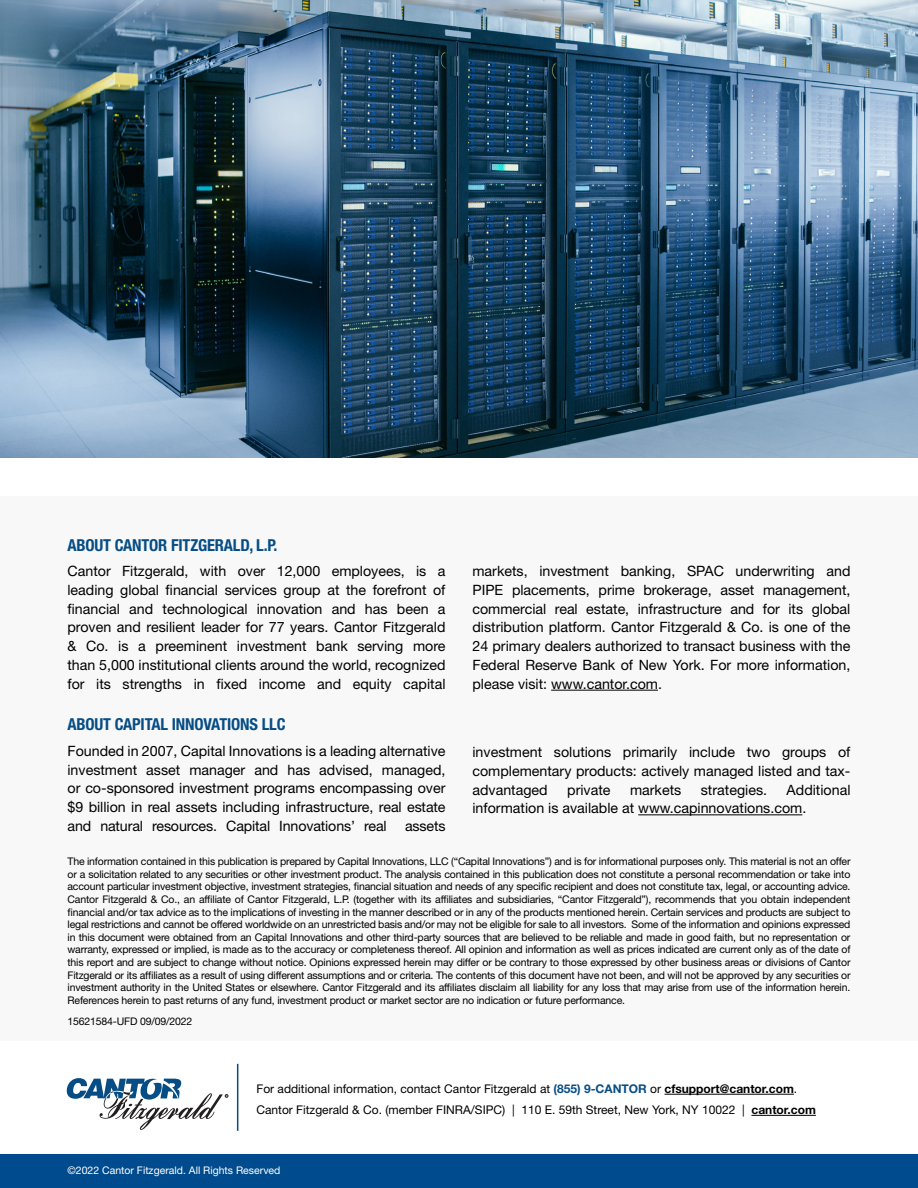
<style>
.page{position:relative;width:918px;height:1188px;background:#fff}
.page>*{position:absolute;margin:0;border:0;box-sizing:border-box;transform-origin:0 0}
.t1{font:700 condensed 16.5px "Helvetica Neue LT Std";letter-spacing:-.01em;color:#064d85}
.t2{font:14.25px/18.8px "Helvetica Neue LT Std";color:#000;text-align:justify}
.t3{font:12px "Helvetica Neue LT Std";color:#000}
.t4{font:10.5px/12.6px "Helvetica Neue LT Std";letter-spacing:-.015em;color:#000;text-align:justify}
.t5{font:10.5px "Helvetica Neue LT Std";color:#fff}
.s1{font-weight:700;color:#064d85}
.s2{font-weight:700}
</style>
<div class="page">
<div style="left:0;top:497px;width:918px;height:544px;background:#f6f6f7"></div>
<hr style="left:665px;top:1094px;width:129px;height:1px;background:#000">
<hr style="left:751px;top:1115px;width:65px;height:1px;background:#000">
<svg style="left:67px;top:1078px;width:161px;height:52px"></svg>
<hr style="left:237px;top:1064px;width:1px;height:67px;background:#064d85">
<hr style="left:551px;top:690px;width:107px;height:1px;background:#000">
<div style="left:0;top:1154px;width:918px;height:34px;background:#004b8d"></div>
<hr style="left:638px;top:814px;width:164px;height:1px;background:#000">
<img style="left:0;top:0;width:918px;height:458px">
<p class="t1" style="left:68px;top:535px;width:211px">ABOUT CANTOR FITZGERALD, L.P.</p>
<p class="t2" style="left:68px;top:562px;width:380px">Cantor Fitzgerald, with over 12,000 employees, is a leading global financial services group at the forefront of financial and technological innovation and has been a proven and resilient leader for 77 years. Cantor Fitzgerald &amp; Co. is a preeminent investment bank serving more than 5,000 institutional clients around the world, recognized for its strengths in fixed income and equity capital</p>
<p class="t2" style="left:472px;top:562px;width:380px">markets, investment banking, SPAC underwriting and PIPE placements, prime brokerage, asset management, commercial real estate, infrastructure and for its global distribution platform. Cantor Fitzgerald &amp; Co. is one of the 24 primary dealers authorized to transact business with the Federal Reserve Bank of New York. For more information, please visit: www.cantor.com.</p>
<p class="t1" style="left:68px;top:714px;width:220px">ABOUT CAPITAL INNOVATIONS LLC</p>
<p class="t2" style="left:68px;top:741px;width:380px">Founded in 2007, Capital Innovations is a leading alternative investment asset manager and has advised, managed, or co-sponsored investment programs encompassing over $9 billion in real assets including infrastructure, real estate and natural resources. Capital Innovations’ real</p>
<p class="t2" style="left:405px;top:816px;width:42px">assets</p>
<p class="t2" style="left:472px;top:743px;width:380px">investment solutions primarily include two groups of complementary products: actively managed listed and tax&shy;advantaged</p>
<p class="t2" style="left:472px;top:780px;width:380px;text-indent:314px">Additional information is available at www.capinnovations.com.</p>
<p class="t2" style="left:567px;top:780px;width:45px">private</p>
<p class="t2" style="left:630px;top:780px;width:53px">markets</p>
<p class="t2" style="left:701px;top:780px;width:68px">strategies.</p>
<p class="t4" style="left:68px;top:855px;width:785px">The information contained in this publication is prepared by Capital Innovations, LLC (“Capital Innovations”) and is for informational purposes only. This material is not an offer or a solicitation related to any securities or other investment product. The analysis contained in this publication does not constitute a personal recommendation or take into account particular investment objective, investment strategies, financial situation and needs of any specific recipient and does not constitute tax, legal, or accounting advice.<br>Cantor Fitzgerald &amp; Co., an affiliate of Cantor Fitzgerald, L.P. (together with its affiliates and subsidiaries, “Cantor Fitzgerald”), recommends that you obtain independent financial and/or tax advice as to the implications of investing in the manner described or in any of the products mentioned herein. Certain services and products are subject to legal restrictions and cannot be offered worldwide on an unrestricted basis and/or may not be eligible for sale to all investors. Some of the information and opinions expressed in this document were obtained from an Capital Innovations and other third-party sources that are believed to be reliable and made in good faith, but no representation or warranty, expressed or implied, is made as to the accuracy or completeness thereof. All opinion and information as well as prices indicated are current only as of the date of this report and are subject to change without notice. Opinions expressed herein may differ or be contrary to those expressed by other business areas or divisions of Cantor Fitzgerald or its affiliates as a result of using different assumptions and or criteria. The contents of this document have not been, and will not be approved by any securities or investment authority in the United States or elsewhere. Cantor Fitzgerald and its affiliates disclaim all liability for any loss that may arise from use of the information herein.<br>References herein to past returns of any fund, investment product or market sector are no indication or future performance.</p>
<p class="t4" style="left:68px;top:1015px;width:126px">15621584-UFD 09/09/2022</p>
<p class="t3" style="left:256px;top:1082px;width:542px">For additional information, contact Cantor Fitzgerald at <span class="s1">(855) 9-CANTOR</span> or <span class="s2">cfsupport@cantor.com</span>.</p>
<p class="t3" style="left:256px;top:1103px;width:561px">Cantor Fitzgerald &amp; Co. (member FINRA/SIPC) | 110 E. 59th Street, New York, NY 10022 | <span class="s2">cantor.com</span></p>
<p class="t5" style="left:68px;top:1164px;width:214px">©2022 Cantor Fitzgerald. All Rights Reserved</p>
</div>
